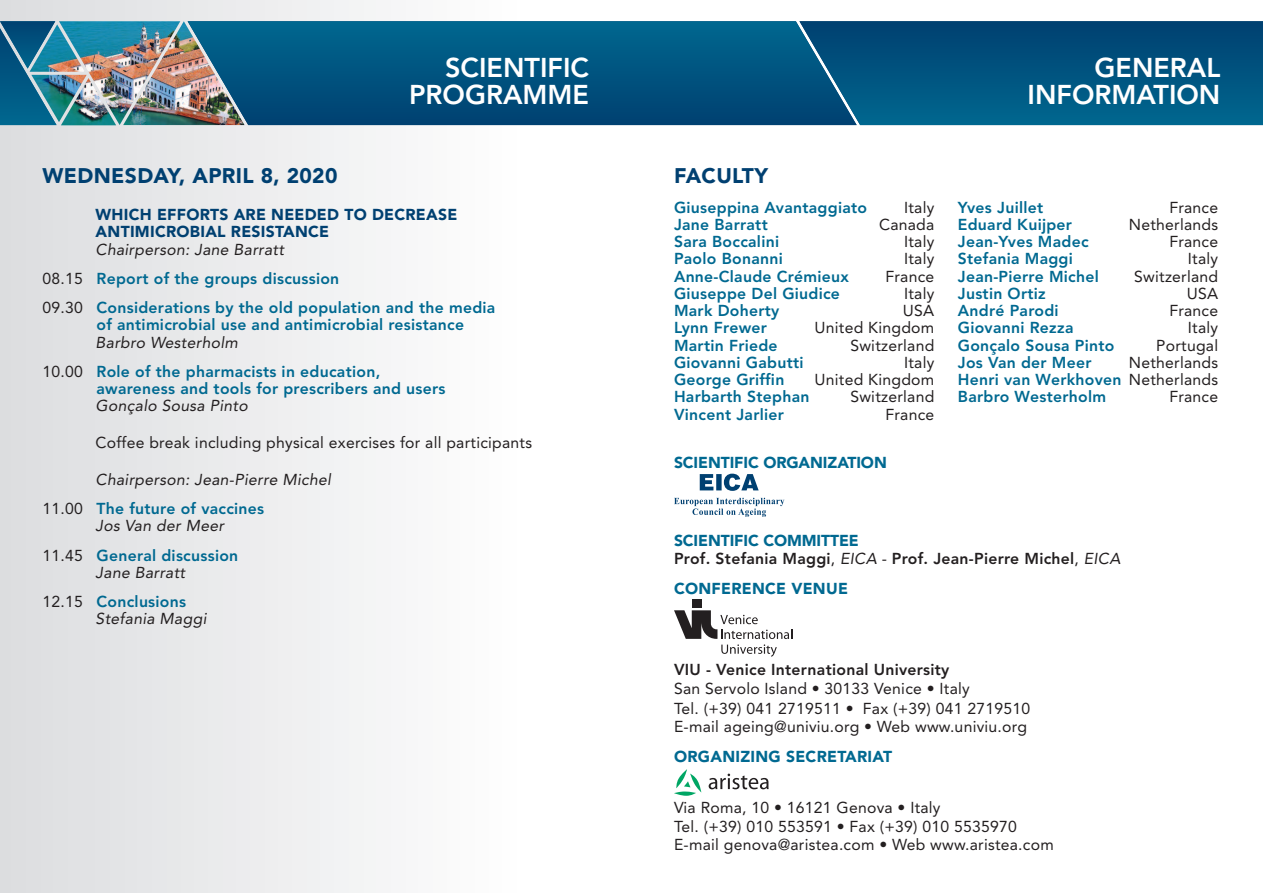
<style>
.page{position:relative;width:1263px;height:893px;background:#fff}
.page>*{position:absolute;margin:0;border:0;box-sizing:border-box;transform-origin:0 0}
.t1{font:800 27px/27px "Avenir";color:#fff;text-align:right}
.t2{font:900 21px "Avenir";letter-spacing:.015em;color:#004071}
.t3{font:800 15.75px/29.2px "Avenir";letter-spacing:.02em;color:#006991}
.t4{font:15.75px/19.5px "Avenir";letter-spacing:.015em;color:#231f20}
.t5{font:italic 15.75px/29.2px "Avenir";letter-spacing:.02em;color:#231f20}
.t6{font:800 15.75px/18px "Avenir";letter-spacing:.02em;color:#231f20}
.t7{font:900 15.75px/17.2px "Avenir";letter-spacing:.02em;color:#004071}
.t8{font:900 15.75px "Avenir";letter-spacing:.015em;color:#006991}
.t9{font:900 15.75px "Avenir";letter-spacing:-.005em;color:#006991}
.s1{font-weight:400;font-style:italic;color:#231f20}
.s2{font-weight:400;color:#231f20}
.s3{font-style:normal}
.s4{font-weight:800;font-style:normal;color:#006991}
.s5{font-weight:900;color:#006991}
.s6{font-weight:400}
.s7{font-weight:400;font-style:italic}
</style>
<div class="page">
<div style="left:0;top:0;width:519px;height:893px;background:linear-gradient(to right,#dcdddf,#fefefe)"></div>
<svg style="left:244px;top:21px;width:555px;height:104px;background:#005480"></svg>
<img style="left:57px;top:21px;width:187px;height:104px">
<svg style="left:799px;top:21px;width:464px;height:104px;background:#01537f"></svg>
<svg style="left:0;top:21px;width:57px;height:104px;background:#1d6e90"></svg>
<svg style="left:674px;top:769px;width:27px;height:27px"></svg>
<svg style="left:709px;top:774px;width:60px;height:15px"></svg>
<svg style="left:674px;top:474px;width:110px;height:43px"></svg>
<svg style="left:674px;top:610px;width:118px;height:47px"></svg>
<div style="left:692px;top:600px;width:9px;height:8px;background:#231f20"></div>
<h1 class="t1" style="left:409px;top:56px;width:181px">SCIENTIFIC<br>PROGRAMME</h1>
<h2 class="t2" style="left:43px;top:168px;width:296px">WEDNESDAY, APRIL 8, 2020</h2>
<p class="t7" style="left:96px;top:207px;width:363px">WHICH EFFORTS ARE NEEDED TO DECREASE<br>ANTIMICROBIAL RESISTANCE</p>
<p class="t3" style="left:43px;top:236px;width:454px;text-indent:53px"><span class="s1">Chairperson: Jane Barratt<br></span><span class="s2">08.15</span> Report of the groups discussion<br><span class="s2">09.30</span> Considerations by the old population and the media</p>
<p class="t3" style="left:97px;top:312px;width:369px">of antimicrobial use and antimicrobial resistance</p>
<p class="t3" style="left:43px;top:329px;width:339px;text-indent:53px"><span class="s1">Barbro Westerholm<br></span><span class="s2">10.00</span> Role of the pharmacists in education,</p>
<p class="t3" style="left:97px;top:375px;width:351px">awareness and tools for prescribers and users</p>
<p class="t5" style="left:96px;top:393px;width:154px">Gonçalo Sousa Pinto</p>
<p class="t4" style="left:96px;top:434px;width:438px">Coffee break including physical exercises for all participants</p>
<p class="t5" style="left:43px;top:466px;width:290px;text-indent:53px">Chairperson: Jean-Pierre Michel<br><span class="s3">11.00</span> <span class="s4">The future of vaccines</span></p>
<p class="t3" style="left:43px;top:513px;width:197px;text-indent:53px"><span class="s1">Jos Van der Meer<br></span><span class="s2">11.45</span> General discussion</p>
<p class="t5" style="left:43px;top:559px;width:145px;text-align:right">Jane Barratt<br><span class="s3">12.15</span> <span class="s4">Conclusions</span></p>
<p class="t5" style="left:96px;top:606px;width:112px">Stefania Maggi</p>
<h1 class="t1" style="left:1027px;top:56px;width:194px">GENERAL<br>INFORMATION</h1>
<h2 class="t2" style="left:674px;top:168px;width:95px">FACULTY</h2>
<p class="t3" style="left:674px;top:194px;width:195px">Giuseppina Avantaggiato</p>
<p class="t4" style="left:904px;top:199px;width:32px">Italy</p>
<p class="t3" style="left:674px;top:211px;width:95px">Jane Barratt</p>
<p class="t4" style="left:879px;top:216px;width:57px">Canada</p>
<p class="t3" style="left:674px;top:228px;width:107px">Sara Boccalini</p>
<p class="t4" style="left:904px;top:233px;width:32px">Italy</p>
<p class="t3" style="left:674px;top:246px;width:110px">Paolo Bonanni</p>
<p class="t4" style="left:904px;top:251px;width:32px">Italy</p>
<p class="t3" style="left:674px;top:263px;width:176px">Anne-Claude Crémieux</p>
<p class="t4" style="left:885px;top:268px;width:50px">France</p>
<p class="t3" style="left:674px;top:280px;width:167px">Giuseppe Del Giudice</p>
<p class="t4" style="left:904px;top:285px;width:32px">Italy</p>
<p class="t3" style="left:674px;top:297px;width:107px">Mark Doherty</p>
<p class="t4" style="left:903px;top:302px;width:33px">USA</p>
<p class="t3" style="left:674px;top:315px;width:94px">Lynn Frewer</p>
<p class="t4" style="left:815px;top:320px;width:121px">United Kingdom</p>
<p class="t3" style="left:674px;top:332px;width:105px">Martin Friede</p>
<p class="t4" style="left:850px;top:337px;width:85px">Switzerland</p>
<p class="t3" style="left:674px;top:349px;width:131px">Giovanni Gabutti</p>
<p class="t4" style="left:904px;top:354px;width:32px">Italy</p>
<p class="t3" style="left:674px;top:366px;width:112px">George Griffin</p>
<p class="t4" style="left:815px;top:371px;width:121px">United Kingdom</p>
<p class="t3" style="left:674px;top:384px;width:137px">Harbarth Stephan</p>
<p class="t4" style="left:850px;top:389px;width:85px">Switzerland</p>
<p class="t3" style="left:674px;top:401px;width:111px">Vincent Jarlier</p>
<p class="t4" style="left:885px;top:406px;width:50px">France</p>
<p class="t9" style="left:674px;top:456px;width:214px">SCIENTIFIC ORGANIZATION</p>
<p class="t3" style="left:958px;top:194px;width:87px">Yves Juillet</p>
<p class="t4" style="left:1169px;top:199px;width:50px">France</p>
<p class="t3" style="left:958px;top:211px;width:116px">Eduard Kuijper</p>
<p class="t4" style="left:1129px;top:216px;width:91px">Netherlands</p>
<p class="t3" style="left:958px;top:228px;width:132px">Jean-Yves Madec</p>
<p class="t4" style="left:1169px;top:233px;width:50px">France</p>
<p class="t3" style="left:958px;top:246px;width:117px">Stefania Maggi</p>
<p class="t4" style="left:1188px;top:251px;width:32px">Italy</p>
<p class="t3" style="left:958px;top:263px;width:142px">Jean-Pierre Michel</p>
<p class="t4" style="left:1134px;top:268px;width:85px">Switzerland</p>
<p class="t3" style="left:958px;top:280px;width:89px">Justin Ortiz</p>
<p class="t4" style="left:1187px;top:285px;width:33px">USA</p>
<p class="t3" style="left:958px;top:297px;width:102px">André Parodi</p>
<p class="t4" style="left:1169px;top:302px;width:50px">France</p>
<p class="t3" style="left:958px;top:315px;width:117px">Giovanni Rezza</p>
<p class="t4" style="left:1188px;top:320px;width:32px">Italy</p>
<p class="t3" style="left:958px;top:332px;width:158px">Gonçalo Sousa Pinto</p>
<p class="t4" style="left:1156px;top:337px;width:63px">Portugal</p>
<p class="t3" style="left:958px;top:349px;width:135px">Jos Van der Meer</p>
<p class="t3" style="left:958px;top:355px;width:262px;line-height:17.2px;text-align:justify;text-indent:171px"><span class="s2">Netherlands </span>Henri van Werkhoven <span class="s2">Netherlands </span>Barbro Westerholm</p>
<p class="t4" style="left:1169px;top:389px;width:50px">France</p>
<p class="t6" style="left:674px;top:532px;width:448px"><span class="s5">SCIENTIFIC COMMITTEE<br></span>Prof. Stefania Maggi<span class="s6">,</span> <span class="s7">EICA</span> <span class="s6">-</span> Prof. Jean-Pierre Michel<span class="s6">,</span> <span class="s7">EICA</span></p>
<p class="t8" style="left:674px;top:582px;width:175px">CONFERENCE VENUE</p>
<p class="t6" style="left:674px;top:661px;width:277px">VIU - Venice International University</p>
<p class="t4" style="left:674px;top:680px;width:358px">San Servolo Island • 30133 Venice • Italy<br>Tel. (+39) 041 2719511 • Fax (+39) 041 2719510</p>
<p class="t4" style="left:674px;top:718px;width:354px">E-mail ageing@univiu.org • Web www.univiu.org</p>
<p class="t8" style="left:674px;top:750px;width:220px">ORGANIZING SECRETARIAT</p>
<p class="t4" style="left:674px;top:799px;width:344px">Via Roma, 10 • 16121 Genova • Italy<br>Tel. (+39) 010 553591 • Fax (+39) 010 5535970</p>
<p class="t4" style="left:674px;top:836px;width:381px">E-mail genova@aristea.com • Web www.aristea.com</p>
</div>
